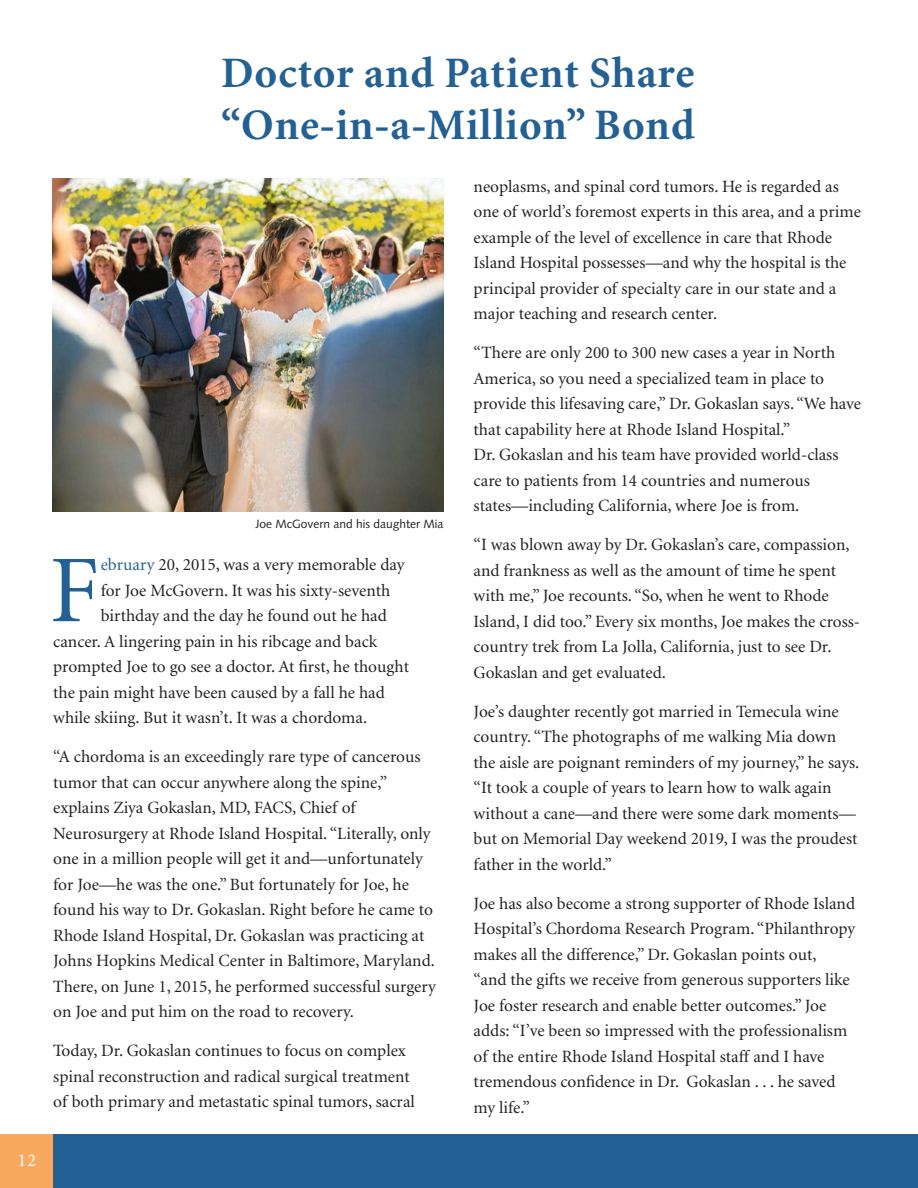
<style>
.page{position:relative;width:918px;height:1188px;background:#fff}
.page>*{position:absolute;margin:0;border:0;box-sizing:border-box;transform-origin:0 0}
.t1{font:95.7px "Minion";color:#236194}
.t2{font:700 43.5px/52.2px "Minion";letter-spacing:.02em;color:#236194}
.t3{font:18px "Minion Pro";color:#fff}
.t4{font:17.25px/25.5px "Minion";color:#231f20}
.t5{font:12px "Syntax";color:#231f20}
.s1{color:#236194}
</style>
<div class="page">
<div style="left:0;top:1134px;width:54px;height:54px;background:#f9a860"></div>
<hr style="left:917px;top:0;width:1px;height:238px;background:#f9a860">
<div style="left:54px;top:1134px;width:864px;height:54px;background:#236194"></div>
<img style="left:52px;top:179px;width:392px;height:332px">
<p class="t3" style="left:18px;top:1148px;width:20px">12</p>
<h2 class="t2" style="left:221px;top:48px;width:475px">Doctor and Patient Share “One-in-a-Million” Bond</h2>
<p class="t5" style="left:256px;top:517px;width:190px">Joe McGovern and his daughter Mia</p>
<h1 class="t1" style="left:50px;top:543px;width:51px">F</h1>
<p class="t4" style="left:101px;top:553px;width:305px"><span class="s1">ebruary</span> 20, 2015, was a very memorable day</p>
<p class="t4" style="left:101px;top:578px;width:291px">for Joe McGovern. It was his sixty-seventh</p>
<p class="t4" style="left:101px;top:604px;width:288px">birthday and the day he found out he had</p>
<p class="t4" style="left:53px;top:629px;width:326px">cancer. A lingering pain in his ribcage and back</p>
<p class="t4" style="left:53px;top:655px;width:357px">prompted Joe to go see a doctor. At first, he thought</p>
<p class="t4" style="left:53px;top:680px;width:333px">the pain might have been caused by a fall he had</p>
<p class="t4" style="left:53px;top:706px;width:315px">while skiing. But it wasn’t. It was a chordoma.</p>
<p class="t4" style="left:53px;top:745px;width:384px">“A chordoma is an exceedingly rare type of cancerous tumor that can occur anywhere along the spine,” explains Ziya Gokaslan, MD, FACS, Chief of Neurosurgery at Rhode Island Hospital. “Literally, only one in a million people will get it and—unfortunately for Joe—he was the one.” But fortunately for Joe, he found his way to Dr. Gokaslan. Right before he came to Rhode Island Hospital, Dr. Gokaslan was practicing at Johns Hopkins Medical Center in Baltimore, Maryland.<br>There, on June 1, 2015, he performed successful surgery on Joe and put him on the road to recovery.</p>
<p class="t4" style="left:53px;top:1039px;width:363px">Today, Dr. Gokaslan continues to focus on complex spinal reconstruction and radical surgical treatment of both primary and metastatic spinal tumors, sacral</p>
<p class="t4" style="left:474px;top:174px;width:389px">neoplasms, and spinal cord tumors. He is regarded as one of world’s foremost experts in this area, and a prime example of the level of excellence in care that Rhode Island Hospital possesses—and why the hospital is the principal provider of specialty care in our state and a major teaching and research center.</p>
<p class="t4" style="left:474px;top:341px;width:389px">“There are only 200 to 300 new cases a year in North America, so you need a specialized team in place to provide this lifesaving care,” Dr. Gokaslan says. “We have that capability here at Rhode Island Hospital.”<br>Dr. Gokaslan and his team have provided world-class care to patients from 14 countries and numerous states—including California, where Joe is from.</p>
<p class="t4" style="left:474px;top:533px;width:388px">“I was blown away by Dr. Gokaslan’s care, compassion, and frankness as well as the amount of time he spent with me,” Joe recounts. “So, when he went to Rhode Island, I did too.” Every six months, Joe makes the cross&shy;country trek from La Jolla, California, just to see Dr.<br>Gokaslan and get evaluated.</p>
<p class="t4" style="left:474px;top:699px;width:387px">Joe’s daughter recently got married in Temecula wine country. “The photographs of me walking Mia down the aisle are poignant reminders of my journey,” he says. “It took a couple of years to learn how to walk again without a cane—and there were some dark moments— but on Memorial Day weekend 2019, I was the proudest father in the world.”</p>
<p class="t4" style="left:474px;top:891px;width:383px">Joe has also become a strong supporter of Rhode Island Hospital’s Chordoma Research Program. “Philanthropy makes all the difference,” Dr. Gokaslan points out,<br>“and the gifts we receive from generous supporters like Joe foster research and enable better outcomes.” Joe adds: “I’ve been so impressed with the professionalism of the entire Rhode Island Hospital staff and I have tremendous confidence in Dr. Gokaslan . . . he saved my life.”</p>
</div>
